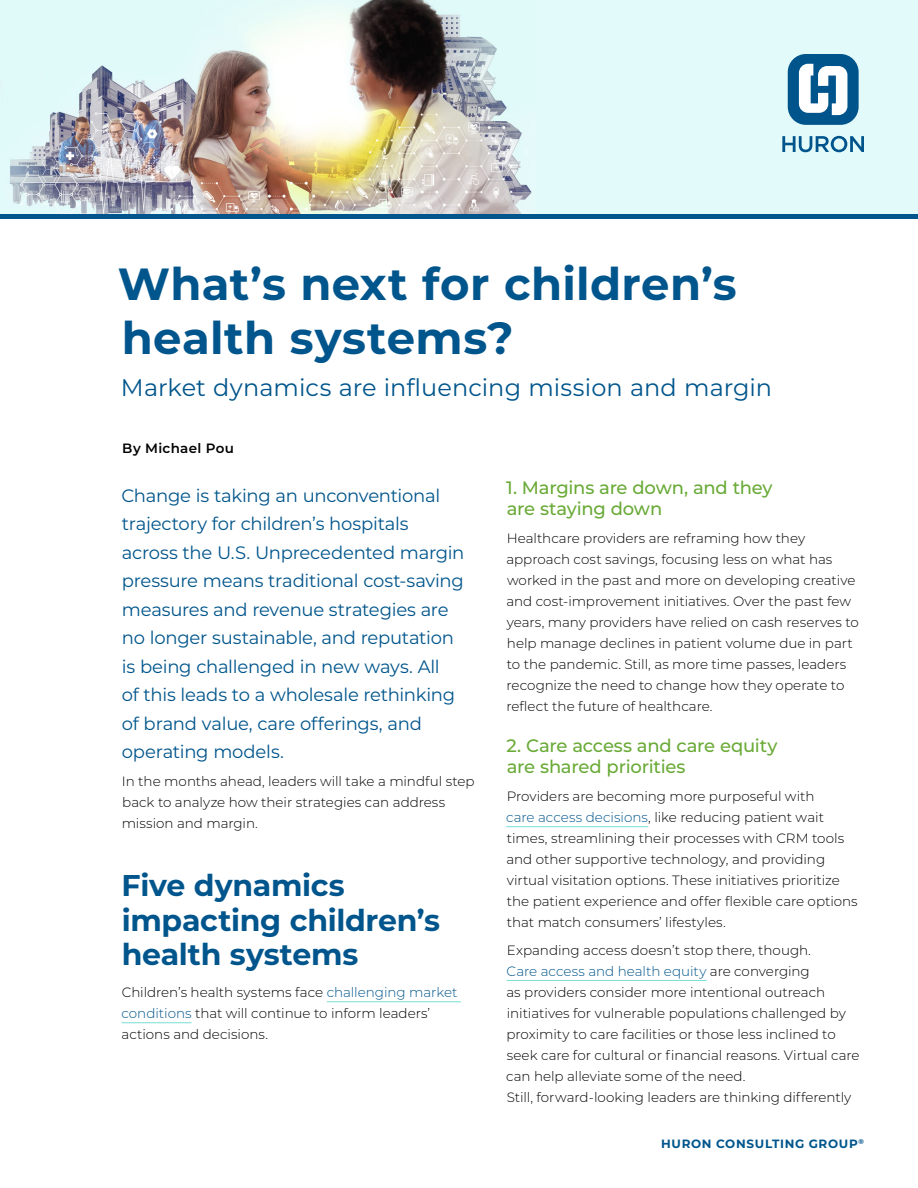
<style>
.page{position:relative;width:918px;height:1188px;background:#fff}
.page>*{position:absolute;margin:0;border:0;box-sizing:border-box;transform-origin:0 0}
.t1{font:700 45px/54px "Montserrat";letter-spacing:.005em;color:#00558c}
.t2{font:700 30px/34.5px "Montserrat";letter-spacing:-.01em;color:#00558c}
.t3{font:24px "Montserrat";color:#00558c}
.t4{font:18px/28.5px "Montserrat";letter-spacing:-.015em;color:#00558c}
.t5{font:500 18px/21px "Montserrat";letter-spacing:-.015em;color:#6aaa37}
.t6{font:300 13.5px/21px "Montserrat";color:#000}
.t7{font:600 13.5px "Montserrat";letter-spacing:.025em;color:#000}
.t8{font:700 12px "Montserrat";letter-spacing:.055em;color:#00558c}
.s1{color:#00558c}
</style>
<div class="page">
<div style="left:0;top:0;width:917px;height:215px;background:#e2fafa"></div>
<img style="left:9px;top:0;width:523px;height:214px">
<div style="left:788px;top:54px;width:71px;height:71px;background:#00548c;border-radius:18px"></div>
<svg style="left:782px;top:136px;width:82px;height:16px"></svg>
<svg style="left:799px;top:64px;width:48px;height:51px"></svg>
<div style="left:0;top:214px;width:918px;height:5px;background:#00558c"></div>
<hr style="left:327px;top:1001px;width:134px;height:1px;background:#78ded4">
<hr style="left:121px;top:1022px;width:71px;height:1px;background:#78ded4">
<hr style="left:506px;top:826px;width:142px;height:1px;background:#78ded4">
<hr style="left:507px;top:980px;width:199px;height:1px;background:#78ded4">
<h1 class="t1" style="left:118px;top:255px;width:620px">What’s next for children’s health systems?</h1>
<h3 class="t3" style="left:121px;top:371px;width:653px">Market dynamics are influencing mission and margin</h3>
<p class="t7" style="left:122px;top:439px;width:113px">By Michael Pou</p>
<p class="t4" style="left:121px;top:481px;width:344px">Change is taking an unconventional trajectory for children’s hospitals across the U.S. Unprecedented margin pressure means traditional cost-saving measures and revenue strategies are no longer sustainable, and reputation is being challenged in new ways. All<br>of this leads to a wholesale rethinking of brand value, care offerings, and operating models.</p>
<p class="t6" style="left:122px;top:770px;width:355px">In the months ahead, leaders will take a mindful step back to analyze how their strategies can address mission and margin.</p>
<h2 class="t2" style="left:121px;top:867px;width:320px">Five dynamics impacting children’s health systems</h2>
<p class="t6" style="left:121px;top:982px;width:337px">Children’s health systems face <span class="s1">challenging market conditions</span> that will continue to inform leaders’ actions and decisions.</p>
<h3 class="t5" style="left:506px;top:477px;width:268px">1. Margins are down, and they are staying down</h3>
<p class="t6" style="left:506px;top:527px;width:354px">Healthcare providers are reframing how they approach cost savings, focusing less on what has worked in the past and more on developing creative and cost-improvement initiatives. Over the past few years, many providers have relied on cash reserves to help manage declines in patient volume due in part to the pandemic. Still, as more time passes, leaders recognize the need to change how they operate to reflect the future of healthcare.</p>
<h3 class="t5" style="left:506px;top:735px;width:273px">2. Care access and care equity are shared priorities</h3>
<p class="t6" style="left:506px;top:785px;width:353px">Providers are becoming more purposeful with<br><span class="s1">care access decisions</span>, like reducing patient wait times, streamlining their processes with CRM tools and other supportive technology, and providing virtual visitation options. These initiatives prioritize the patient experience and offer flexible care options that match consumers’ lifestyles.</p>
<p class="t6" style="left:506px;top:939px;width:355px">Expanding access doesn’t stop there, though.<br><span class="s1">Care access and health equity</span> are converging<br>as providers consider more intentional outreach initiatives for vulnerable populations challenged by proximity to care facilities or those less inclined to seek care for cultural or financial reasons. Virtual care can help alleviate some of the need.<br>Still, forward-looking leaders are thinking differently</p>
<p class="t8" style="left:661px;top:1135px;width:204px">HURON CONSULTING GROUP<sup>®</sup></p>
</div>
